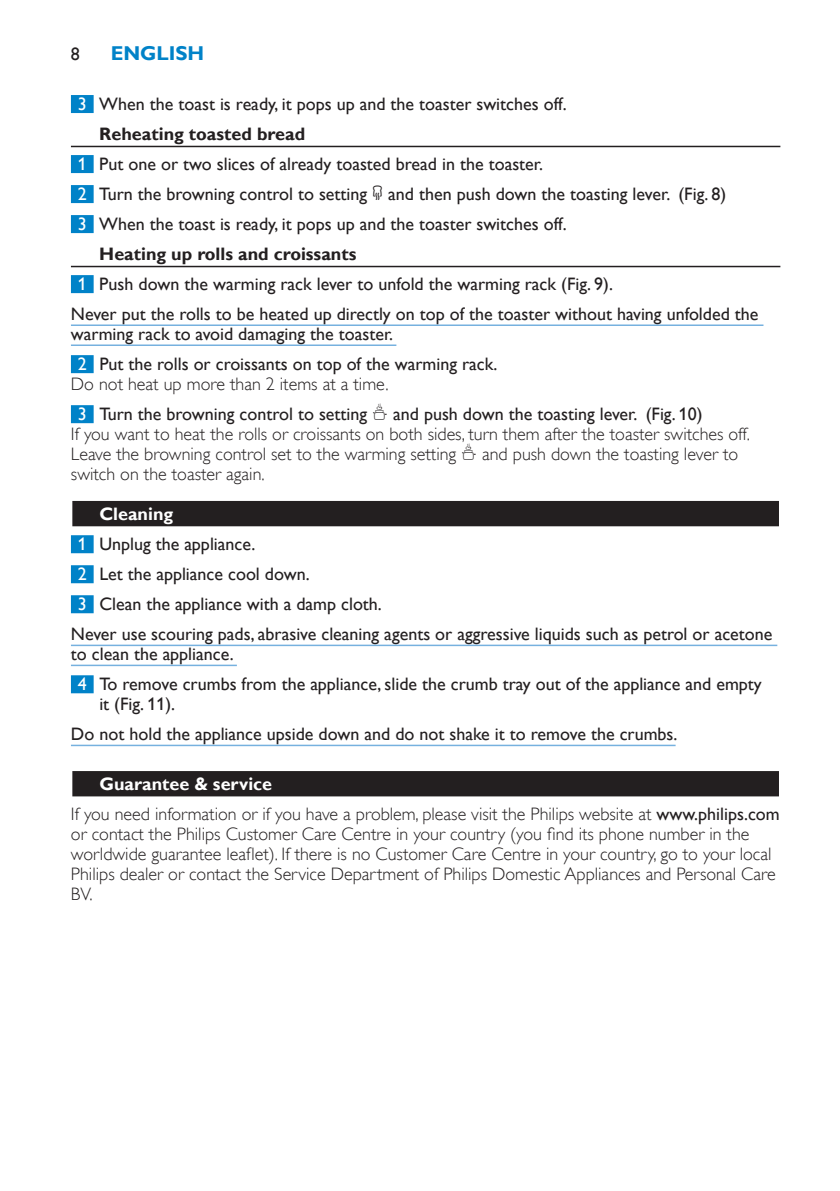
<style>
.page{position:relative;width:840px;height:1191px;background:#fff}
.page>*{position:absolute;margin:0;border:0;box-sizing:border-box;transform-origin:0 0}
.t1{font:700 20px "Gill Sans Alt One WGL";color:#0082c8}
.t2{font:18px/30px "Gill Sans Alt One WGL";color:#231f20}
.t3{font:18px/20px "Gill Sans Alt One WGL Light";color:#231f20}
.t4{font:700 18px "Gill Sans Alt One WGL";color:#231f20}
.t5{font:700 18px "Gill Sans Alt One WGL";color:#fff}
.s1{color:#fff}
.s2{font-family:"Philips Ll Font Plain"}
.s3{font-family:"Gill Sans Alt One WGL"}
</style>
<div class="page">
<hr style="left:839px;top:0;width:1px;height:96px;background:#0082c8">
<div style="left:71px;top:95px;width:23px;height:18px;background:#0082c8"></div>
<hr style="left:71px;top:146px;width:709px;height:1px;background:#231f20">
<div style="left:71px;top:155px;width:23px;height:18px;background:#0082c8"></div>
<div style="left:71px;top:185px;width:23px;height:18px;background:#0082c8"></div>
<div style="left:71px;top:215px;width:23px;height:18px;background:#0082c8"></div>
<hr style="left:71px;top:266px;width:709px;height:1px;background:#231f20">
<div style="left:71px;top:275px;width:23px;height:18px;background:#0082c8"></div>
<hr style="left:71px;top:324px;width:692px;height:2px;background:#76b1df">
<hr style="left:71px;top:344px;width:325px;height:2px;background:#76b1df">
<div style="left:71px;top:355px;width:23px;height:18px;background:#0082c8"></div>
<div style="left:71px;top:405px;width:23px;height:18px;background:#0082c8"></div>
<div style="left:71px;top:500px;width:709px;height:28px;background:#bbbaba"></div>
<div style="left:72px;top:501px;width:706px;height:25px;background:#231f20"></div>
<div style="left:71px;top:535px;width:23px;height:18px;background:#0082c8"></div>
<div style="left:71px;top:565px;width:23px;height:18px;background:#0082c8"></div>
<div style="left:71px;top:595px;width:23px;height:18px;background:#0082c8"></div>
<hr style="left:71px;top:644px;width:705px;height:2px;background:#76b1df">
<hr style="left:71px;top:664px;width:166px;height:2px;background:#76b1df">
<div style="left:71px;top:675px;width:23px;height:18px;background:#0082c8"></div>
<hr style="left:71px;top:744px;width:604px;height:2px;background:#76b1df">
<div style="left:71px;top:770px;width:709px;height:28px;background:#a1a0a0"></div>
<div style="left:72px;top:771px;width:706px;height:25px;background:#231f20"></div>
<p class="t2" style="left:71px;top:39px;width:10px">8</p>
<p class="t1" style="left:111px;top:40px;width:95px">EnglisH</p>
<p class="t2" style="left:78px;top:89px;width:490px"><span class="s1">3</span> When the toast is ready, it pops up and the toaster switches off.</p>
<p class="t4" style="left:99px;top:122px;width:207px">reheating toasted bread</p>
<p class="t2" style="left:78px;top:149px;width:466px"><span class="s1">1</span> Put one or two slices of already toasted bread in the toaster.</p>
<p class="t2" style="left:78px;top:179px;width:649px"><span class="s1">2</span> Turn the browning control to setting and then push down the toasting lever. (Fig. 8)</p>
<p class="t2" style="left:78px;top:209px;width:490px"><span class="s1">3</span> When the toast is ready, it pops up and the toaster switches off.</p>
<p class="t4" style="left:99px;top:242px;width:258px">Heating up rolls and croissants</p>
<p class="t2" style="left:78px;top:269px;width:536px"><span class="s1">1</span> Push down the warming rack lever to unfold the warming rack (Fig. 9).</p>
<p class="t2" style="left:71px;top:299px;width:688px">Never put the rolls to be heated up directly on top of the toaster without having unfolded the</p>
<p class="t2" style="left:78px;top:319px;width:421px;text-indent:-7px">warming rack to avoid damaging the toaster.<br><span class="s1">2</span> Put the rolls or croissants on top of the warming rack.</p>
<p class="t3" style="left:71px;top:374px;width:319px">Do not heat up more than 2 items at a time.</p>
<p class="t2" style="left:78px;top:399px;width:626px"><span class="s1">3</span> Turn the browning control to setting <span class="s2">ó</span> and push down the toasting lever. (Fig. 10)</p>
<p class="t3" style="left:71px;top:424px;width:680px">If you want to heat the rolls or croissants on both sides, turn them after the toaster switches off.<br>Leave the browning control set to the warming setting <span class="s2">ó</span> and push down the toasting lever to switch on the toaster again.</p>
<p class="t5" style="left:99px;top:502px;width:75px">cleaning</p>
<p class="t2" style="left:78px;top:529px;width:179px"><span class="s1">1</span> Unplug the appliance.</p>
<p class="t2" style="left:78px;top:559px;width:233px"><span class="s1">2</span> Let the appliance cool down.</p>
<p class="t2" style="left:78px;top:589px;width:305px"><span class="s1">3</span> Clean the appliance with a damp cloth.</p>
<p class="t2" style="left:71px;top:619px;width:702px">Never use scouring pads, abrasive cleaning agents or aggressive liquids such as petrol or acetone</p>
<p class="t2" style="left:78px;top:639px;width:685px;text-indent:-7px">to clean the appliance.<br><span class="s1">4</span> To remove crumbs from the appliance, slide the crumb tray out of the appliance and empty</p>
<p class="t2" style="left:71px;top:689px;width:607px;text-indent:28px">it (Fig. 11).<br>Do not hold the appliance upside down and do not shake it to remove the crumbs.</p>
<p class="t5" style="left:99px;top:772px;width:174px">guarantee &amp; service</p>
<p class="t3" style="left:71px;top:804px;width:709px">If you need information or if you have a problem, please visit the Philips website at <span class="s3">www.philips.com </span>or contact the Philips Customer Care Centre in your country (you find its phone number in the worldwide guarantee leaflet). If there is no Customer Care Centre in your country, go to your local Philips dealer or contact the Service Department of Philips Domestic Appliances and Personal Care BV.</p>
</div>
